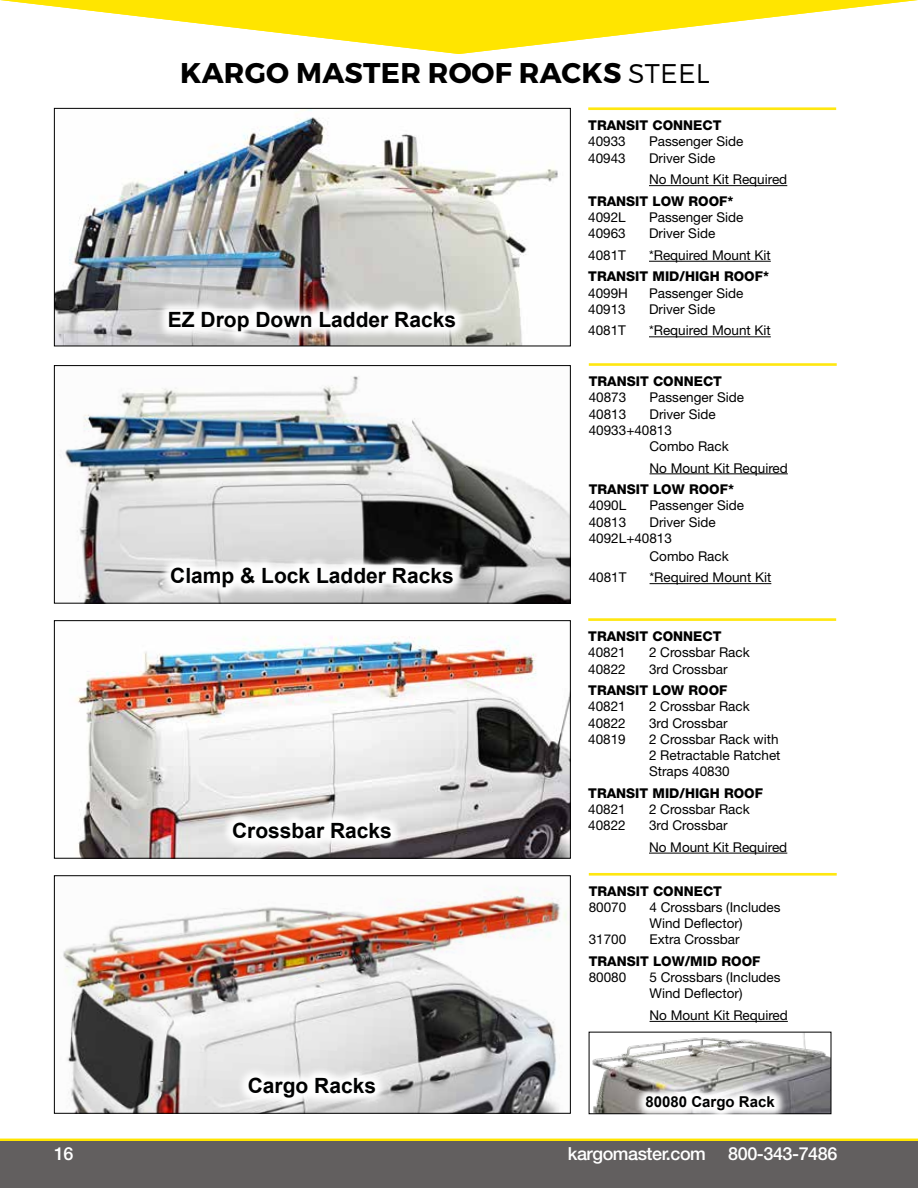
<style>
.page{position:relative;width:918px;height:1188px;background:#fff}
.page>*{position:absolute;margin:0;border:0;box-sizing:border-box;transform-origin:0 0}
.t1{font:700 28.5px "Montserrat";letter-spacing:.01em;color:#000}
.t2{font:700 21px "Arial";color:#000101}
.t3{font:500 18px "Helvetica Neue LT Std";letter-spacing:-.025em;color:#fff}
.t4{font:700 15px "Arial";color:#000101}
.t5{font:13.5px/16.2px "Helvetica Neue LT Std";color:#000}
.t6{font:800 13.5px "Helvetica Neue LT Std";color:#000}
.s1{font-weight:300;font-size:27px}
</style>
<div class="page">
<svg style="left:0;top:1139px;width:918px;height:3px;background:#cab81f"></svg>
<div style="left:0;top:1142px;width:918px;height:46px;background:#625f5f"></div>
<svg style="left:0;top:0;width:918px;height:54px"></svg>
<img style="left:56px;top:110px;width:502px;height:234px">
<div style="left:54px;top:108px;width:517px;height:238px;border:1px solid #000"></div>
<img style="left:65px;top:376px;width:504px;height:226px">
<div style="left:54px;top:365px;width:517px;height:239px;border:1px solid #000"></div>
<img style="left:76px;top:636px;width:493px;height:221px">
<div style="left:54px;top:620px;width:517px;height:239px;border:1px solid #000"></div>
<img style="left:63px;top:887px;width:504px;height:225px">
<div style="left:54px;top:875px;width:517px;height:239px;border:1px solid #000"></div>
<hr style="left:588px;top:107px;width:248px;height:3px;background:#ffe710">
<hr style="left:649px;top:185px;width:138px;height:1px;background:#000">
<hr style="left:649px;top:261px;width:122px;height:1px;background:#000">
<hr style="left:649px;top:337px;width:122px;height:1px;background:#000">
<hr style="left:589px;top:363px;width:248px;height:3px;background:#ffe710">
<hr style="left:650px;top:474px;width:138px;height:1px;background:#000">
<hr style="left:650px;top:583px;width:121px;height:1px;background:#000">
<hr style="left:588px;top:618px;width:248px;height:3px;background:#ffe710">
<hr style="left:649px;top:853px;width:138px;height:1px;background:#000">
<hr style="left:589px;top:873px;width:248px;height:3px;background:#ffe710">
<hr style="left:650px;top:1021px;width:138px;height:1px;background:#000">
<img style="left:592px;top:1034px;width:237px;height:78px">
<svg style="left:157px;top:299px;width:311px;height:45px"></svg>
<svg style="left:158px;top:555px;width:308px;height:45px"></svg>
<svg style="left:220px;top:810px;width:184px;height:41px"></svg>
<svg style="left:236px;top:1065px;width:152px;height:46px"></svg>
<svg style="left:633px;top:1083px;width:154px;height:32px"></svg>
<h1 class="t1" style="left:180px;top:55px;width:531px">KARGO MASTER ROOF RACKS <span class="s1">STEEL</span></h1>
<h2 class="t2" style="left:168px;top:305px;width:290px">EZ Drop Down Ladder Racks</h2>
<h2 class="t2" style="left:170px;top:561px;width:285px">Clamp &amp; Lock Ladder Racks</h2>
<h2 class="t2" style="left:232px;top:815px;width:161px">Crossbar Racks</h2>
<h2 class="t2" style="left:248px;top:1071px;width:130px">Cargo Racks</h2>
<p class="t6" style="left:588px;top:117px;width:135px">TRANSIT CONNECT</p>
<p class="t5" style="left:588px;top:133px;width:39px">40933</p>
<p class="t5" style="left:649px;top:133px;width:96px">Passenger Side</p>
<p class="t5" style="left:588px;top:150px;width:39px">40943</p>
<p class="t5" style="left:649px;top:147px;width:140px;line-height:21.6px">Driver Side<br>No Mount Kit Required</p>
<p class="t6" style="left:588px;top:193px;width:147px">TRANSIT LOW ROOF*</p>
<p class="t5" style="left:588px;top:209px;width:39px">4092L</p>
<p class="t5" style="left:649px;top:209px;width:96px">Passenger Side</p>
<p class="t5" style="left:588px;top:225px;width:39px">40963</p>
<p class="t5" style="left:649px;top:225px;width:68px">Driver Side</p>
<p class="t5" style="left:588px;top:247px;width:39px">4081T</p>
<p class="t5" style="left:649px;top:247px;width:123px">*Required Mount Kit</p>
<p class="t6" style="left:588px;top:269px;width:182px">TRANSIT MID/HIGH ROOF*</p>
<p class="t5" style="left:588px;top:285px;width:41px">4099H</p>
<p class="t5" style="left:649px;top:285px;width:96px">Passenger Side</p>
<p class="t5" style="left:588px;top:301px;width:39px">40913</p>
<p class="t5" style="left:649px;top:301px;width:68px">Driver Side</p>
<p class="t5" style="left:588px;top:322px;width:39px">4081T</p>
<p class="t5" style="left:649px;top:322px;width:123px">*Required Mount Kit</p>
<p class="t6" style="left:589px;top:373px;width:135px">TRANSIT CONNECT</p>
<p class="t5" style="left:589px;top:389px;width:39px">40873</p>
<p class="t5" style="left:650px;top:389px;width:96px">Passenger Side</p>
<p class="t5" style="left:589px;top:405px;width:39px">40813</p>
<p class="t5" style="left:650px;top:405px;width:68px">Driver Side</p>
<p class="t5" style="left:589px;top:422px;width:85px">40933+40813</p>
<p class="t5" style="left:650px;top:438px;width:81px">Combo Rack</p>
<p class="t5" style="left:650px;top:459px;width:140px">No Mount Kit Required</p>
<p class="t6" style="left:589px;top:481px;width:147px">TRANSIT LOW ROOF*</p>
<p class="t5" style="left:589px;top:497px;width:39px">4090L</p>
<p class="t5" style="left:650px;top:497px;width:96px">Passenger Side</p>
<p class="t5" style="left:589px;top:513px;width:39px">40813</p>
<p class="t5" style="left:589px;top:513px;width:128px;text-indent:61px">Driver Side<br>4092L+40813</p>
<p class="t5" style="left:650px;top:548px;width:81px">Combo Rack</p>
<p class="t5" style="left:589px;top:569px;width:39px">4081T</p>
<p class="t5" style="left:650px;top:569px;width:123px">*Required Mount Kit</p>
<p class="t6" style="left:588px;top:628px;width:135px">TRANSIT CONNECT</p>
<p class="t5" style="left:588px;top:644px;width:39px">40821</p>
<p class="t5" style="left:649px;top:644px;width:102px">2 Crossbar Rack</p>
<p class="t5" style="left:588px;top:660px;width:39px">40822</p>
<p class="t5" style="left:649px;top:660px;width:80px">3rd Crossbar</p>
<p class="t6" style="left:588px;top:682px;width:141px">TRANSIT LOW ROOF</p>
<p class="t5" style="left:588px;top:698px;width:39px">40821</p>
<p class="t5" style="left:649px;top:698px;width:102px">2 Crossbar Rack</p>
<p class="t5" style="left:588px;top:714px;width:39px">40822</p>
<p class="t5" style="left:649px;top:714px;width:80px">3rd Crossbar</p>
<p class="t5" style="left:588px;top:731px;width:39px">40819</p>
<p class="t5" style="left:649px;top:731px;width:133px">2 Crossbar Rack with<br>2 Retractable Ratchet<br>Straps 40830</p>
<p class="t6" style="left:588px;top:785px;width:176px">TRANSIT MID/HIGH ROOF</p>
<p class="t5" style="left:588px;top:801px;width:39px">40821</p>
<p class="t5" style="left:649px;top:801px;width:102px">2 Crossbar Rack</p>
<p class="t5" style="left:588px;top:817px;width:39px">40822</p>
<p class="t5" style="left:649px;top:814px;width:140px;line-height:21.6px">3rd Crossbar<br>No Mount Kit Required</p>
<p class="t6" style="left:589px;top:883px;width:135px">TRANSIT CONNECT</p>
<p class="t5" style="left:589px;top:899px;width:39px">80070</p>
<p class="t5" style="left:650px;top:899px;width:133px">4 Crossbars (Includes<br>Wind Deflector)</p>
<p class="t5" style="left:589px;top:931px;width:39px">31700</p>
<p class="t5" style="left:650px;top:931px;width:91px">Extra Crossbar</p>
<p class="t6" style="left:589px;top:953px;width:173px">TRANSIT LOW/MID ROOF</p>
<p class="t5" style="left:589px;top:969px;width:39px">80080</p>
<p class="t5" style="left:650px;top:969px;width:133px">5 Crossbars (Includes<br>Wind Deflector)</p>
<p class="t5" style="left:650px;top:1007px;width:140px">No Mount Kit Required</p>
<p class="t4" style="left:645px;top:1091px;width:131px">80080 Cargo Rack</p>
<h3 class="t3" style="left:54px;top:1143px;width:21px">16</h3>
<h3 class="t3" style="left:568px;top:1143px;width:271px">kargomaster.com 800-343-7486</h3>
</div>
